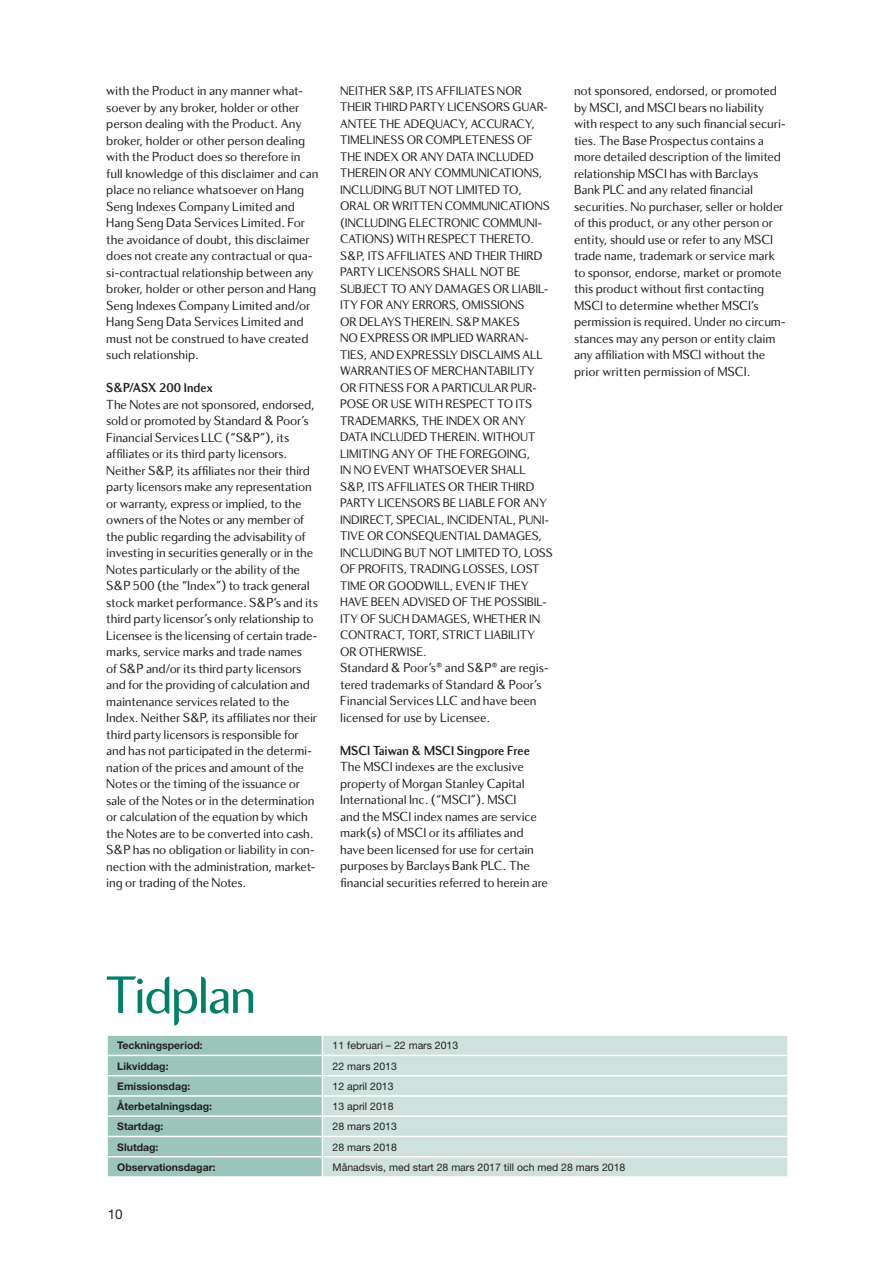
<style>
.page{position:relative;width:893px;height:1263px;background:#fff}
.page>*{position:absolute;margin:0;border:0;box-sizing:border-box;transform-origin:0 0}
.t1{font:54px "Skandia Display";letter-spacing:-.01em;color:#008167}
.t2{font:13.5px/16.5px "Skandia Text";letter-spacing:-.01em;color:#231f20}
.t3{font:700 13.5px "Skandia Display";color:#231f20}
.t4{font:13.5px "Helvetica Neue";color:#231f20}
.t5{font:12.75px/16.5px "Skandia Text";letter-spacing:-.01em;color:#231f20}
.t6{font:10.5px "Helvetica Neue";color:#231f20}
.t7{font:700 10.5px "Helvetica Neue";color:#231f20}
</style>
<div class="page">
<div style="left:323px;top:1036px;width:464px;height:140px;background:#cee1dc"></div>
<hr style="left:322px;top:1055px;width:467px;height:1px;background:#fff">
<hr style="left:322px;top:1075px;width:467px;height:1px;background:#fff">
<hr style="left:322px;top:1095px;width:467px;height:2px;background:#fff">
<hr style="left:322px;top:1115px;width:467px;height:2px;background:#fff">
<hr style="left:322px;top:1136px;width:467px;height:1px;background:#fff">
<hr style="left:322px;top:1156px;width:467px;height:1px;background:#fff">
<svg style="left:107px;top:1035px;width:216px;height:141px"></svg>
<svg style="left:787px;top:1036px;width:1px;height:140px"></svg>
<p class="t2" style="left:106px;top:84px;width:214px">with the Product in any manner what&shy;soever by any broker, holder or other person dealing with the Product. Any broker, holder or other person dealing with the Product does so therefore in full knowledge of this disclaimer and can place no reliance whatsoever on Hang Seng Indexes Company Limited and Hang Seng Data Services Limited. For the avoidance of doubt, this disclaimer does not create any contractual or qua&shy;si-contractual relationship between any broker, holder or other person and Hang Seng Indexes Company Limited and/or Hang Seng Data Services Limited and must not be construed to have created such relationship.</p>
<p class="t3" style="left:106px;top:383px;width:108px">S&amp;P/ASX 200 Index</p>
<p class="t2" style="left:106px;top:397px;width:213px">The Notes are not sponsored, endorsed, sold or promoted by Standard &amp; Poor’s Financial Services LLC (“S&amp;P”), its affiliates or its third party licensors.<br>Neither S&amp;P, its affiliates nor their third party licensors make any representation or warranty, express or implied, to the owners of the Notes or any member of the public regarding the advisability of investing in securities generally or in the Notes particularly or the ability of the S&amp;P 500 (the “Index”) to track general stock market performance. S&amp;P’s and its third party licensor’s only relationship to Licensee is the licensing of certain trade&shy;marks, service marks and trade names<br>of S&amp;P and/or its third party licensors and for the providing of calculation and maintenance services related to the Index. Neither S&amp;P, its affiliates nor their third party licensors is responsible for and has not participated in the determi&shy;nation of the prices and amount of the Notes or the timing of the issuance or sale of the Notes or in the determination or calculation of the equation by which the Notes are to be converted into cash.<br>S&amp;P has no obligation or liability in con&shy;nection with the administration, market&shy;ing or trading of the Notes.</p>
<p class="t5" style="left:340px;top:84px;width:214px">NEITHER S&amp;P, ITS AFFILIATES NOR<br>THEIR THIRD PARTY LICENSORS GUAR-<br>ANTEE THE ADEQUACY, ACCURACY,<br>TIMELINESS OR COMPLETENESS OF<br>THE INDEX OR ANY DATA INCLUDED<br>THEREIN OR ANY COMMUNICATIONS,<br>INCLUDING BUT NOT LIMITED TO,<br>ORAL OR WRITTEN COMMUNICATIONS (INCLUDING ELECTRONIC COMMUNI-<br>CATIONS) WITH RESPECT THERETO.<br>S&amp;P, ITS AFFILIATES AND THEIR THIRD<br>PARTY LICENSORS SHALL NOT BE<br>SUBJECT TO ANY DAMAGES OR LIABIL-<br>ITY FOR ANY ERRORS, OMISSIONS<br>OR DELAYS THEREIN. S&amp;P MAKES<br>NO EXPRESS OR IMPLIED WARRAN-<br>TIES, AND EXPRESSLY DISCLAIMS ALL<br>WARRANTIES OF MERCHANTABILITY<br>OR FITNESS FOR A PARTICULAR PUR-<br>POSE OR USE WITH RESPECT TO ITS<br>TRADEMARKS, THE INDEX OR ANY<br>DATA INCLUDED THEREIN. WITHOUT<br>LIMITING ANY OF THE FOREGOING,<br>IN NO EVENT WHATSOEVER SHALL<br>S&amp;P, ITS AFFILIATES OR THEIR THIRD<br>PARTY LICENSORS BE LIABLE FOR ANY<br>INDIRECT, SPECIAL, INCIDENTAL, PUNI-<br>TIVE OR CONSEQUENTIAL DAMAGES,<br>INCLUDING BUT NOT LIMITED TO, LOSS<br>OF PROFITS, TRADING LOSSES, LOST<br>TIME OR GOODWILL, EVEN IF THEY<br>HAVE BEEN ADVISED OF THE POSSIBIL-<br>ITY OF SUCH DAMAGES, WHETHER IN<br>CONTRACT, TORT, STRICT LIABILITY<br>OR OTHERWISE.</p>
<p class="t2" style="left:340px;top:661px;width:210px">Standard &amp; Poor’s® and S&amp;P® are regis&shy;tered trademarks of Standard &amp; Poor’s Financial Services LLC and have been licensed for use by Licensee.</p>
<p class="t3" style="left:340px;top:745px;width:191px">MSCI Taiwan &amp; MSCI Singpore Free</p>
<p class="t2" style="left:340px;top:760px;width:209px">The MSCI indexes are the exclusive property of Morgan Stanley Capital International Inc. (“MSCI”). MSCI<br>and the MSCI index names are service mark(s) of MSCI or its affiliates and have been licensed for use for certain purposes by Barclays Bank PLC. The financial securities referred to herein are</p>
<p class="t2" style="left:574px;top:84px;width:214px">not sponsored, endorsed, or promoted by MSCI, and MSCI bears no liability with respect to any such financial securi&shy;ties. The Base Prospectus contains a more detailed description of the limited relationship MSCI has with Barclays Bank PLC and any related financial securities. No purchaser, seller or holder of this product, or any other person or entity, should use or refer to any MSCI trade name, trademark or service mark to sponsor, endorse, market or promote this product without first contacting MSCI to determine whether MSCI’s permission is required. Under no circum&shy;stances may any person or entity claim any affiliation with MSCI without the prior written permission of MSCI.</p>
<h1 class="t1" style="left:106px;top:974px;width:151px">Tidplan</h1>
<p class="t7" style="left:117px;top:1042px;width:87px">Teckningsperiod:</p>
<p class="t6" style="left:333px;top:1042px;width:127px">11 februari – 22 mars 2013</p>
<p class="t7" style="left:117px;top:1062px;width:53px">Likviddag:</p>
<p class="t6" style="left:333px;top:1062px;width:66px">22 mars 2013</p>
<p class="t7" style="left:117px;top:1082px;width:75px">Emissionsdag:</p>
<p class="t6" style="left:333px;top:1082px;width:62px">12 april 2013</p>
<p class="t7" style="left:117px;top:1103px;width:96px">Återbetalningsdag:</p>
<p class="t6" style="left:333px;top:1103px;width:62px">13 april 2018</p>
<p class="t7" style="left:117px;top:1123px;width:48px">Startdag:</p>
<p class="t6" style="left:333px;top:1123px;width:66px">28 mars 2013</p>
<p class="t7" style="left:117px;top:1143px;width:43px">Slutdag:</p>
<p class="t6" style="left:333px;top:1143px;width:66px">28 mars 2018</p>
<p class="t7" style="left:117px;top:1163px;width:100px">Observationsdagar:</p>
<p class="t6" style="left:333px;top:1163px;width:294px">Månadsvis, med start 28 mars 2017 till och med 28 mars 2018</p>
<p class="t4" style="left:108px;top:1209px;width:17px">10</p>
</div>
